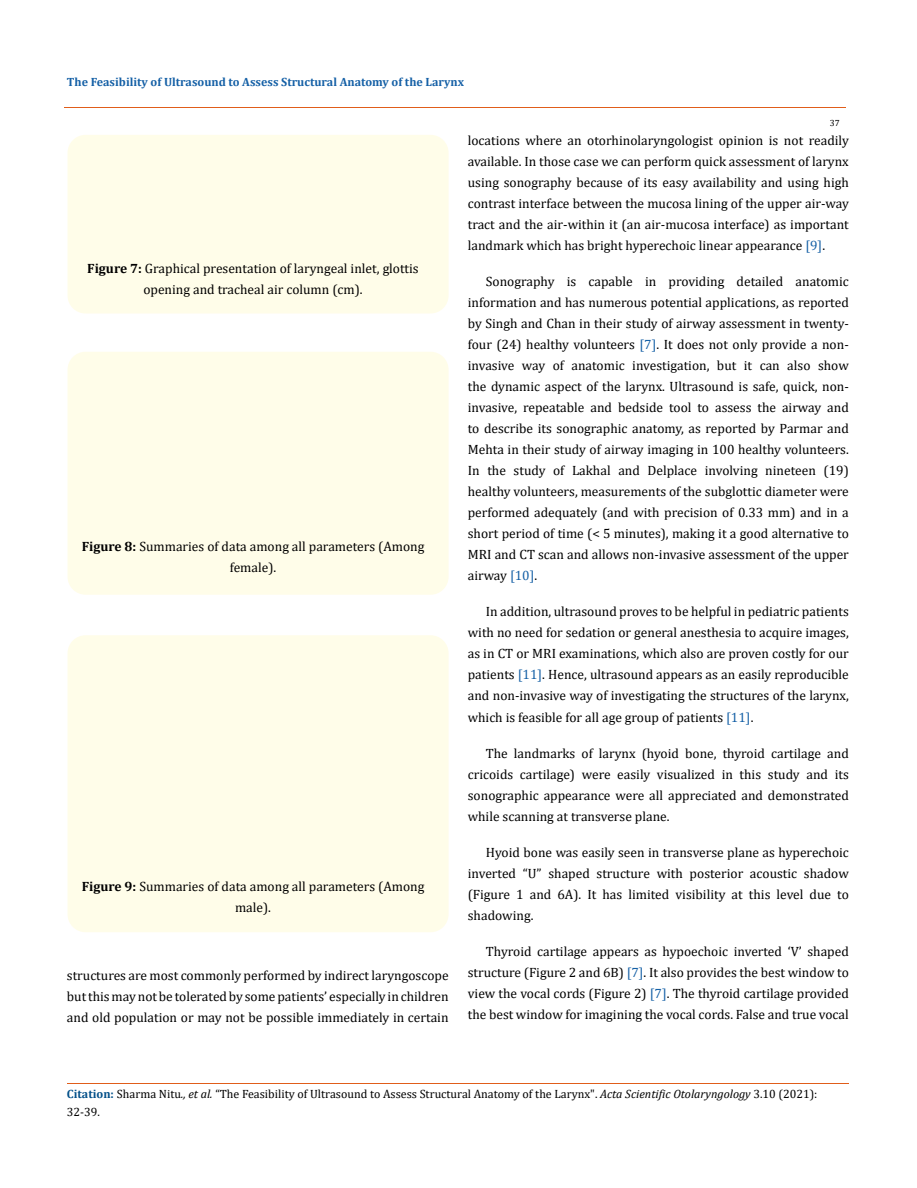
<style>
.page{position:relative;width:917px;height:1188px;background:#fff}
.page>*{position:absolute;margin:0;border:0;box-sizing:border-box;transform-origin:0 0}
.t1{font:13.5px/21px "Cambria";color:#000;text-align:justify}
.t2{font:12px/18px "Cambria";color:#000}
.t3{font:700 12px "Cambria";color:#1560a6}
.t4{font:9px "Cambria";color:#000}
.s1{font-weight:700}
.s2{color:#1560a6}
.s3{font-weight:700;color:#035089}
.s4{font-style:italic}
</style>
<div class="page">
<div style="left:68px;top:135px;width:380px;height:179px;background:#fffde9;border-radius:18px"></div>
<div style="left:68px;top:352px;width:380px;height:243px;background:#fffde9;border-radius:18px"></div>
<div style="left:68px;top:635px;width:380px;height:297px;background:#fffde9;border-radius:18px"></div>
<hr style="left:64px;top:108px;width:781px;height:1px;background:#e05d1a">
<hr style="left:67px;top:1083px;width:781px;height:1px;background:#e05d1a">
<p class="t3" style="left:67px;top:73px;width:398px">The Feasibility of Ultrasound to Assess Structural Anatomy of the Larynx</p>
<p class="t4" style="left:829px;top:118px;width:11px">37</p>
<p class="t1" style="left:87px;top:258px;width:333px;text-align:center"><span class="s1">Figure 7:</span> Graphical presentation of laryngeal inlet, glottis opening and tracheal air column (cm).</p>
<p class="t1" style="left:82px;top:536px;width:344px;text-align:center"><span class="s1">Figure 8:</span> Summaries of data among all parameters (Among female).</p>
<p class="t1" style="left:82px;top:876px;width:344px;text-align:center"><span class="s1">Figure 9:</span> Summaries of data among all parameters (Among male).</p>
<p class="t1" style="left:67px;top:965px;width:383px">structures are most commonly performed by indirect laryngoscope but this may not be tolerated by some patients’ especially in children and old population or may not be possible immediately in certain</p>
<p class="t1" style="left:468px;top:130px;width:382px">locations where an otorhinolaryngologist opinion is not readily available. In those case we can perform quick assessment of larynx using sonography because of its easy availability and using high contrast interface between the mucosa lining of the upper air-way tract and the air-within it (an air-mucosa interface) as important landmark which has bright hyperechoic linear appearance <span class="s2">[9]</span>.</p>
<p class="t1" style="left:468px;top:271px;width:382px;text-indent:18px">Sonography is capable in providing detailed anatomic information and has numerous potential applications, as reported by Singh and Chan in their study of airway assessment in twenty&shy;four (24) healthy volunteers <span class="s2">[7]</span>. It does not only provide a non&shy;invasive way of anatomic investigation, but it can also show the dynamic aspect of the larynx. Ultrasound is safe, quick, non&shy;invasive, repeatable and bedside tool to assess the airway and to describe its sonographic anatomy, as reported by Parmar and Mehta in their study of airway imaging in 100 healthy volunteers.<br>In the study of Lakhal and Delplace involving nineteen (19) healthy volunteers, measurements of the subglottic diameter were performed adequately (and with precision of 0.33 mm) and in a short period of time (&lt; 5 minutes), making it a good alternative to MRI and CT scan and allows non-invasive assessment of the upper airway <span class="s2">[10]</span>.</p>
<p class="t1" style="left:468px;top:601px;width:382px;text-indent:18px">In addition, ultrasound proves to be helpful in pediatric patients with no need for sedation or general anesthesia to acquire images, as in CT or MRI examinations, which also are proven costly for our patients <span class="s2">[11]</span>. Hence, ultrasound appears as an easily reproducible and non-invasive way of investigating the structures of the larynx, which is feasible for all age group of patients <span class="s2">[11]</span>.</p>
<p class="t1" style="left:468px;top:742px;width:382px;text-indent:18px">The landmarks of larynx (hyoid bone, thyroid cartilage and cricoids cartilage) were easily visualized in this study and its sonographic appearance were all appreciated and demonstrated while scanning at transverse plane.</p>
<p class="t1" style="left:468px;top:841px;width:382px;text-indent:18px">Hyoid bone was easily seen in transverse plane as hyperechoic inverted “U” shaped structure with posterior acoustic shadow (Figure 1 and 6A). It has limited visibility at this level due to shadowing.</p>
<p class="t1" style="left:468px;top:940px;width:382px;text-indent:18px">Thyroid cartilage appears as hypoechoic inverted ‘V’ shaped structure (Figure 2 and 6B) <span class="s2">[7]</span>. It also provides the best window to view the vocal cords (Figure 2) <span class="s2">[7]</span>. The thyroid cartilage provided the best window for imagining the vocal cords. False and true vocal</p>
<p class="t2" style="left:67px;top:1085px;width:752px"><span class="s3">Citation:</span> Sharma Nitu<span class="s4">., et al.</span> “The Feasibility of Ultrasound to Assess Structural Anatomy of the Larynx". <span class="s4">Acta Scientific Otolaryngology</span> 3.10 (2021):<br>32-39.</p>
</div>
